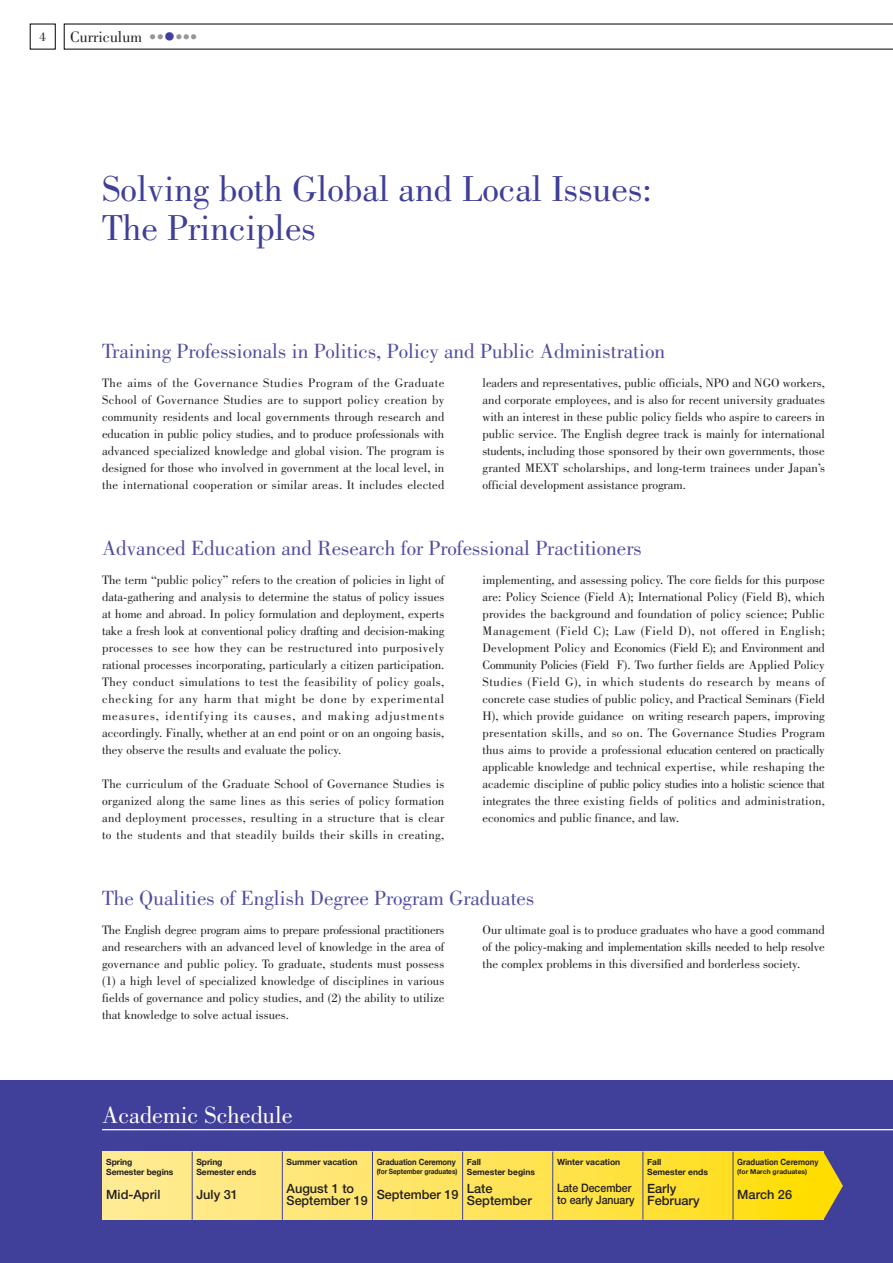
<style>
.page{position:relative;width:893px;height:1263px;background:#fff}
.page>*{position:absolute;margin:0;border:0;box-sizing:border-box;transform-origin:0 0}
.t1{font:37.2px/39.3px "Bodoni";color:#403f99}
.t2{font:24.45px "Bodoni";color:#fff}
.t3{font:21.3px "Bodoni";color:#504da0}
.t4{font:15.9px "Bodoni";color:#231f20}
.t5{font:12.75px/17px "Bodoni";color:#231f20;text-align:justify}
.t6{font:500 12.75px/11.7px "Helvetica Neue LT Std";color:#231f20}
.t7{font:500 11.7px/11.7px "Helvetica Neue LT Std";color:#231f20;scale:.9 1}
.t8{font:700 8.55px/9.6px "Helvetica Neue";color:#231f20}
.t9{font:700 8.55px "Helvetica Neue";color:#231f20;scale:.9 1}
.t10{font:700 8.55px "Helvetica Neue";color:#231f20;scale:.91 1}
.t11{font:700 7.2px "Helvetica Neue";letter-spacing:-.01em;color:#231f20;scale:.91 1}
.t12{font:700 6.75px "Helvetica Neue";color:#231f20}
.t13{font:5.85px "Koz Min Pro Regular 90 pv RKSJ H";color:#939598}
.s1{font-size:9.6px;color:#403f99}
</style>
<div class="page">
<div style="left:0;top:1080px;width:893px;height:183px;background:#403f99"></div>
<svg style="left:30px;top:24px;width:863px;height:26px"></svg>
<svg style="left:102px;top:1151px;width:721px;height:69px;background:#fee358"></svg>
<hr style="left:192px;top:1151px;width:1px;height:69px;background:#403f99">
<hr style="left:282px;top:1151px;width:1px;height:69px;background:#403f99">
<hr style="left:372px;top:1151px;width:1px;height:69px;background:#403f99">
<hr style="left:462px;top:1151px;width:1px;height:69px;background:#403f99">
<hr style="left:552px;top:1151px;width:1px;height:69px;background:#403f99">
<hr style="left:643px;top:1151px;width:1px;height:69px;background:#403f99">
<hr style="left:733px;top:1151px;width:1px;height:69px;background:#403f99">
<svg style="left:823px;top:1151px;width:20px;height:68px"></svg>
<hr style="left:102px;top:1129px;width:791px;height:1px;background:#fff">
<p class="t5" style="left:40px;top:29px;width:8px">4</p>
<p class="t4" style="left:70px;top:31px;width:73px">Curriculum</p>
<p class="t13" style="left:150px;top:34px;width:48px">● ● <span class="s1">●</span> ● ● ●</p>
<h1 class="t1" style="left:102px;top:173px;width:551px">Solving both Global and Local Issues:<br>The Principles</h1>
<h3 class="t3" style="left:102px;top:343px;width:564px">Training Professionals in Politics, Policy and Public Administration</h3>
<p class="t5" style="left:102px;top:375px;width:344px">The aims of the Governance Studies Program of the Graduate School of Governance Studies are to support policy creation by community residents and local governments through research and education in public policy studies, and to produce professionals with advanced specialized knowledge and global vision. The program is designed for those who involved in government at the local level, in the international cooperation or similar areas. It includes elected</p>
<p class="t5" style="left:483px;top:375px;width:344px">leaders and representatives, public officials, NPO and NGO workers, and corporate employees, and is also for recent university graduates with an interest in these public policy fields who aspire to careers in public service. The English degree track is mainly for international students, including those sponsored by their own governments, those granted MEXT scholarships, and long-term trainees under Japan’s official development assistance program.</p>
<h3 class="t3" style="left:102px;top:540px;width:541px">Advanced Education and Research for Professional Practitioners</h3>
<p class="t5" style="left:102px;top:572px;width:344px">The term “public policy” refers to the creation of policies in light of data-gathering and analysis to determine the status of policy issues at home and abroad. In policy formulation and deployment, experts take a fresh look at conventional policy drafting and decision-making processes to see how they can be restructured into purposively rational processes incorporating, particularly a citizen participation.<br>They conduct simulations to test the feasibility of policy goals, checking for any harm that might be done by experimental measures, identifying its causes, and making adjustments accordingly. Finally, whether at an end point or on an ongoing basis, they observe the results and evaluate the policy.</p>
<p class="t5" style="left:102px;top:776px;width:344px">The curriculum of the Graduate School of Governance Studies is organized along the same lines as this series of policy formation and deployment processes, resulting in a structure that is clear to the students and that steadily builds their skills in creating,</p>
<p class="t5" style="left:483px;top:572px;width:344px">implementing, and assessing policy. The core fields for this purpose are: Policy Science (Field A); International Policy (Field B), which provides the background and foundation of policy science; Public Management (Field C); Law (Field D), not offered in English; Development Policy and Economics (Field E); and Environment and Community Policies (Field F). Two further fields are Applied Policy Studies (Field G), in which students do research by means of concrete case studies of public policy, and Practical Seminars (Field H), which provide guidance on writing research papers, improving presentation skills, and so on. The Governance Studies Program thus aims to provide a professional education centered on practically applicable knowledge and technical expertise, while reshaping the academic discipline of public policy studies into a holistic science that integrates the three existing fields of politics and administration, economics and public finance, and law.</p>
<h3 class="t3" style="left:102px;top:890px;width:434px">The Qualities of English Degree Program Graduates</h3>
<p class="t5" style="left:102px;top:922px;width:344px">The English degree program aims to prepare professional practitioners and researchers with an advanced level of knowledge in the area of governance and public policy. To graduate, students must possess (1) a high level of specialized knowledge of disciplines in various fields of governance and policy studies, and (2) the ability to utilize that knowledge to solve actual issues.</p>
<p class="t5" style="left:483px;top:922px;width:344px">Our ultimate goal is to produce graduates who have a good command of the policy-making and implementation skills needed to help resolve the complex problems in this diversified and borderless society.</p>
<h2 class="t2" style="left:102px;top:1106px;width:192px">Academic Schedule</h2>
<p class="t8" style="left:106px;top:1157px;width:69px">Spring<br>Semester begins</p>
<p class="t6" style="left:106px;top:1190px;width:56px">Mid-April</p>
<p class="t8" style="left:196px;top:1157px;width:61px">Spring<br>Semester ends</p>
<p class="t6" style="left:196px;top:1190px;width:43px">July 31</p>
<p class="t8" style="left:287px;top:1157px;width:73px">Summer vacation</p>
<p class="t6" style="left:287px;top:1184px;width:83px">August 1 to<br>September 19</p>
<p class="t9" style="left:377px;top:1157px;width:89px">Graduation Ceremony</p>
<p class="t11" style="left:377px;top:1167px;width:90px">(for September graduates)</p>
<p class="t6" style="left:377px;top:1190px;width:83px">September 19</p>
<p class="t8" style="left:467px;top:1157px;width:70px">Fall<br>Semester begins</p>
<p class="t6" style="left:467px;top:1184px;width:66px">Late<br>September</p>
<p class="t8" style="left:557px;top:1157px;width:65px">Winter vacation</p>
<p class="t7" style="left:557px;top:1184px;width:88px">Late December to early January</p>
<p class="t8" style="left:647px;top:1157px;width:62px">Fall<br>Semester ends</p>
<p class="t6" style="left:647px;top:1184px;width:54px">Early<br>February</p>
<p class="t10" style="left:737px;top:1157px;width:91px">Graduation Ceremony</p>
<p class="t12" style="left:737px;top:1167px;width:71px">(for March graduates)</p>
<p class="t6" style="left:737px;top:1190px;width:56px">March 26</p>
</div>
